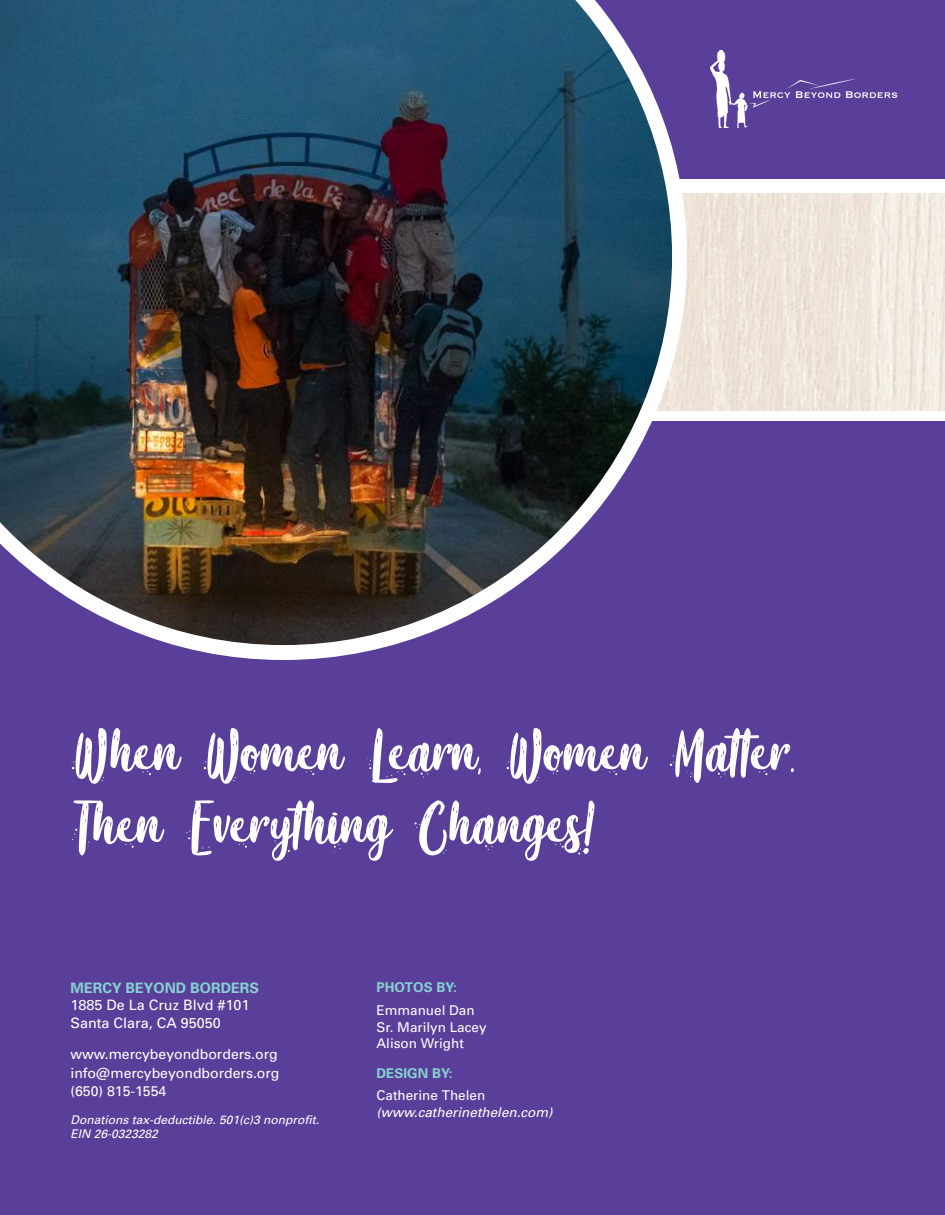
<style>
.page{position:relative;width:945px;height:1215px;background:#fff}
.page>*{position:absolute;margin:0;border:0;box-sizing:border-box;transform-origin:0 0}
.t1{font:14.4px/17.2px "Univers";color:#fff}
.t2{font:700 14.4px "Univers";color:#87d1d0}
.t3{font:14.1px/18.3px "Univers";color:#fff}
.t4{font:13.5px/16.2px "Univers";color:#fff}
.t5{font:italic 13.5px "Univers";color:#fff}
.t6{font:700 13.5px "Univers";color:#87d1d0}
.t7{font:italic 12px/14.4px "Univers";color:#fff}
</style>
<div class="page">
<div style="left:0;top:422px;width:945px;height:793px;background:#593f99"></div>
<div style="left:0;top:0;width:945px;height:178px;background:#593f99"></div>
<img style="left:687px;top:194px;width:258px;height:216px">
<img style="left:0;top:0;width:687px;height:660px">
<svg style="left:72px;top:800px;width:523px;height:61px"></svg>
<svg style="left:71px;top:728px;width:723px;height:56px"></svg>
<img style="left:711px;top:51px;width:187px;height:77px">
<p class="t2" style="left:70px;top:979px;width:190px">MERCY BEYOND BORDERS</p>
<p class="t1" style="left:70px;top:997px;width:180px">1885 De La Cruz Blvd #101<br>Santa Clara, CA 95050</p>
<p class="t3" style="left:70px;top:1045px;width:211px">www.mercybeyondborders.org info@mercybeyondborders.org (650) 815-1554</p>
<p class="t7" style="left:70px;top:1112px;width:250px">Donations tax-deductible. 501(c)3 nonprofit.<br>EIN 26-0323282</p>
<p class="t6" style="left:376px;top:980px;width:82px">PHOTOS BY:</p>
<p class="t4" style="left:376px;top:1003px;width:112px">Emmanuel Dan<br>Sr. Marilyn Lacey<br>Alison Wright</p>
<p class="t6" style="left:376px;top:1065px;width:78px">DESIGN BY:</p>
<p class="t4" style="left:376px;top:1088px;width:110px">Catherine Thelen</p>
<p class="t5" style="left:376px;top:1104px;width:178px">(www.catherinethelen.com)</p>
</div>
